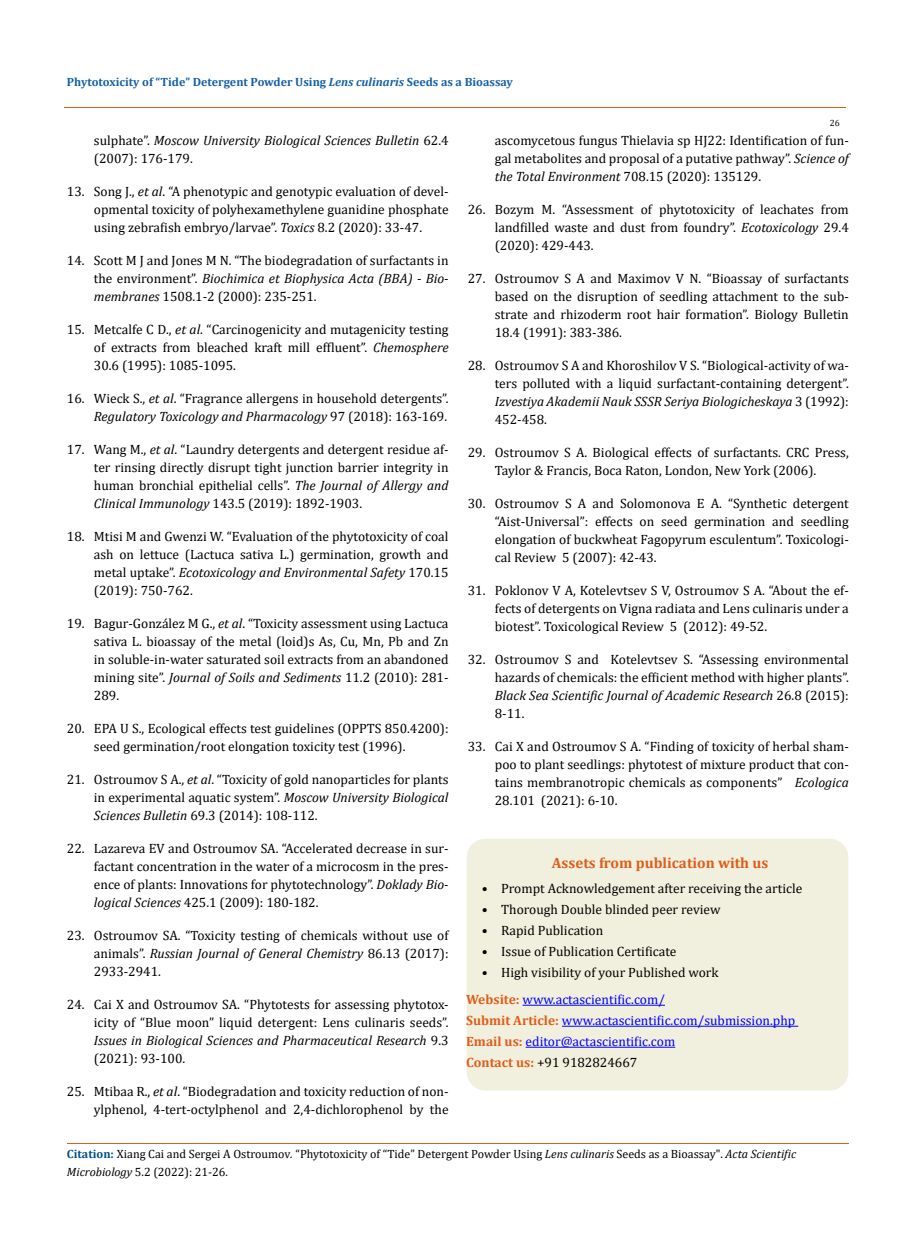
<style>
.page{position:relative;width:917px;height:1242px;background:#fff}
.page>*{position:absolute;margin:0;border:0;box-sizing:border-box;transform-origin:0 0}
.t1{font:700 15px "Cambria";color:#e05d1a}
.t2{font:13.5px/18px "Cambria";color:#000;text-align:justify}
.t3{font:13.5px/21px "Cambria";color:#00f}
.t4{font:italic 13.5px/18px "Cambria";color:#000}
.t5{font:12px/18px "Cambria";color:#000}
.t6{font:700 12px "Cambria";color:#1560a6}
.t7{font:9px "Cambria";color:#000}
.s1{font-style:italic}
.s2{font-style:normal}
.s3{font-weight:700;color:#e05d1a}
.s4{color:#000}
.s5{font-weight:700;color:#035089}
</style>
<div class="page">
<div style="left:467px;top:839px;width:380px;height:251px;background:#f1f0de;border-radius:18px"></div>
<div style="left:466px;top:839px;width:382px;height:252px;border:2px solid #f1f0de;border-radius:18px"></div>
<hr style="left:522px;top:1005px;width:143px;height:1px;background:#00f">
<hr style="left:562px;top:1026px;width:236px;height:1px;background:#00f">
<hr style="left:525px;top:1047px;width:150px;height:1px;background:#00f">
<hr style="left:64px;top:108px;width:781px;height:1px;background:#e05d1a">
<hr style="left:67px;top:1143px;width:781px;height:1px;background:#e05d1a">
<p class="t6" style="left:67px;top:73px;width:447px">Phytotoxicity of “Tide” Detergent Powder Using <span class="s1">Lens culinaris</span> Seeds as a Bioassay</p>
<p class="t7" style="left:829px;top:118px;width:11px">26</p>
<p class="t4" style="left:94px;top:131px;width:356px"><span class="s2">sulphate”.</span> Moscow University Biological Sciences Bulletin <span class="s2">62.4 (2007): 176-179.</span></p>
<p class="t2" style="left:94px;top:183px;width:356px;text-indent:-27px">13. Song J., <span class="s1">et al</span>. “A phenotypic and genotypic evaluation of devel&shy;opmental toxicity of polyhexamethylene guanidine phosphate using zebrafish embryo/larvae”. <span class="s1">Toxics</span> 8.2 (2020): 33-47.</p>
<p class="t2" style="left:94px;top:252px;width:356px;text-indent:-27px">14. Scott M J and Jones M N. “The biodegradation of surfactants in the environment”. <span class="s1">Biochimica et Biophysica Acta (BBA) - Bio&shy;membranes</span> 1508.1-2 (2000): 235-251.</p>
<p class="t2" style="left:94px;top:321px;width:356px;text-indent:-27px">15. Metcalfe C D., <span class="s1">et al</span>. “Carcinogenicity and mutagenicity testing of extracts from bleached kraft mill effluent”. <span class="s1">Chemosphere </span>30.6 (1995): 1085-1095.</p>
<p class="t2" style="left:67px;top:390px;width:383px;text-align:right">16. Wieck S., <span class="s1">et al</span>. “Fragrance allergens in household detergents”.<br><span class="s1">Regulatory Toxicology and Pharmacology</span> 97 (2018): 163-169.</p>
<p class="t2" style="left:94px;top:441px;width:356px;text-indent:-27px">17. Wang M., <span class="s1">et al</span>. “Laundry detergents and detergent residue af&shy;ter rinsing directly disrupt tight junction barrier integrity in human bronchial epithelial cells”. <span class="s1">The Journal of Allergy and Clinical Immunology</span> 143.5 (2019): 1892-1903.</p>
<p class="t2" style="left:94px;top:528px;width:356px;text-indent:-27px">18. Mtisi M and Gwenzi W. “Evaluation of the phytotoxicity of coal ash on lettuce (Lactuca sativa L.) germination, growth and metal uptake”. <span class="s1">Ecotoxicology and Environmental Safety</span> 170.15 (2019): 750-762.</p>
<p class="t2" style="left:94px;top:615px;width:356px;text-indent:-27px">19. Bagur-González M G., <span class="s1">et al</span>. “Toxicity assessment using Lactuca sativa L. bioassay of the metal (loid)s As, Cu, Mn, Pb and Zn in soluble-in-water saturated soil extracts from an abandoned mining site”. <span class="s1">Journal of Soils and Sediments</span> 11.2 (2010): 281- 289.</p>
<p class="t2" style="left:94px;top:720px;width:356px;text-indent:-27px">20. EPA U S., Ecological effects test guidelines (OPPTS 850.4200): seed germination/root elongation toxicity test (1996).</p>
<p class="t2" style="left:94px;top:771px;width:356px;text-indent:-27px">21. Ostroumov S A., <span class="s1">et al</span>. “Toxicity of gold nanoparticles for plants in experimental aquatic system”. <span class="s1">Moscow University Biological Sciences Bulletin</span> 69.3 (2014): 108-112.</p>
<p class="t2" style="left:94px;top:840px;width:356px;text-indent:-27px">22. Lazareva EV and Ostroumov SA. “Accelerated decrease in sur&shy;factant concentration in the water of a microcosm in the pres&shy;ence of plants: Innovations for phytotechnology”. <span class="s1">Doklady Bio&shy;logical Sciences</span> 425.1 (2009): 180-182.</p>
<p class="t2" style="left:94px;top:927px;width:356px;text-indent:-27px">23. Ostroumov SA. “Toxicity testing of chemicals without use of animals”. <span class="s1">Russian Journal of General Chemistry</span> 86.13 (2017):<br>2933-2941.</p>
<p class="t2" style="left:94px;top:996px;width:356px;text-indent:-27px">24. Cai X and Ostroumov SA. “Phytotests for assessing phytotox&shy;icity of “Blue moon” liquid detergent: Lens culinaris seeds”.<br><span class="s1">Issues in Biological Sciences and Pharmaceutical Research</span> 9.3 (2021): 93-100.</p>
<p class="t2" style="left:67px;top:1083px;width:383px;text-align:right">25. Mtibaa R., <span class="s1">et al</span>. “Biodegradation and toxicity reduction of non&shy;ylphenol, 4-tert-octylphenol and 2,4-dichlorophenol by the</p>
<p class="t2" style="left:495px;top:131px;width:355px">ascomycetous fungus Thielavia sp HJ22: Identification of fun&shy;gal metabolites and proposal of a putative pathway”. <span class="s1">Science of the Total Environment</span> 708.15 (2020): 135129.</p>
<p class="t2" style="left:495px;top:200px;width:355px;text-indent:-27px">26. Bozym M. “Assessment of phytotoxicity of leachates from landfilled waste and dust from foundry”. <span class="s1">Ecotoxicology</span> 29.4 (2020): 429-443.</p>
<p class="t2" style="left:495px;top:269px;width:355px;text-indent:-27px">27. Ostroumov S A and Maximov V N. “Bioassay of surfactants based on the disruption of seedling attachment to the sub&shy;strate and rhizoderm root hair formation”. Biology Bulletin 18.4 (1991): 383-386.</p>
<p class="t2" style="left:495px;top:356px;width:355px;text-indent:-27px">28. Ostroumov S A and Khoroshilov V S. “Biological-activity of wa&shy;ters polluted with a liquid surfactant-containing detergent”.<br><span class="s1">Izvestiya Akademii Nauk SSSR Seriya Biologicheskaya</span> 3 (1992):<br>452-458.</p>
<p class="t2" style="left:468px;top:443px;width:382px;text-align:center">29. Ostroumov S A. Biological effects of surfactants. CRC Press,<br>Taylor &amp; Francis, Boca Raton, London, New York (2006).</p>
<p class="t2" style="left:495px;top:494px;width:355px;text-indent:-27px">30. Ostroumov S A and Solomonova E A. “Synthetic detergent “Aist-Universal”: effects on seed germination and seedling elongation of buckwheat Fagopyrum esculentum”. Toxicologi&shy;cal Review 5 (2007): 42-43.</p>
<p class="t2" style="left:495px;top:581px;width:355px;text-indent:-27px">31. Poklonov V A, Kotelevtsev S V, Ostroumov S A. “About the ef&shy;fects of detergents on Vigna radiata and Lens culinaris under a biotest”. Toxicological Review 5 (2012): 49-52.</p>
<p class="t2" style="left:495px;top:650px;width:355px;text-indent:-27px">32. Ostroumov S and Kotelevtsev S. “Assessing environmental hazards of chemicals: the efficient method with higher plants”.<br><span class="s1">Black Sea Scientific Journal of Academic Research</span> 26.8 (2015):<br>8-11.</p>
<p class="t2" style="left:495px;top:737px;width:355px;text-indent:-27px">33. Cai X and Ostroumov S A. “Finding of toxicity of herbal sham&shy;poo to plant seedlings: phytotest of mixture product that con&shy;tains membranotropic chemicals as components” <span class="s1">Ecologica </span>28.101 (2021): 6-10.</p>
<p class="t1" style="left:552px;top:852px;width:218px">Assets from publication with us</p>
<p class="t2" style="left:481px;top:880px;width:322px">• Prompt Acknowledgement after receiving the article</p>
<p class="t2" style="left:481px;top:901px;width:240px">• Thorough Double blinded peer review</p>
<p class="t2" style="left:481px;top:922px;width:123px">• Rapid Publication</p>
<p class="t2" style="left:481px;top:943px;width:196px">• Issue of Publication Certificate</p>
<p class="t2" style="left:481px;top:964px;width:238px">• High visibility of your Published work</p>
<p class="t3" style="left:466px;top:989px;width:330px"><span class="s3">Website:</span> www.actascientific.com/<br><span class="s3">Submit Article:</span> www.actascientific.com/submission.php <span class="s3">Email us:</span> editor@actascientific.com<br><span class="s3">Contact us:</span> <span class="s4">+91 9182824667</span></p>
<p class="t5" style="left:67px;top:1145px;width:730px"><span class="s5">Citation:</span> Xiang Cai and Sergei A Ostroumov<span class="s1">.</span> “Phytotoxicity of “Tide” Detergent Powder Using <span class="s1">Lens culinaris</span> Seeds as a Bioassay". <span class="s1">Acta Scientific<br>Microbiology</span> 5.2 (2022): 21-26.</p>
</div>
